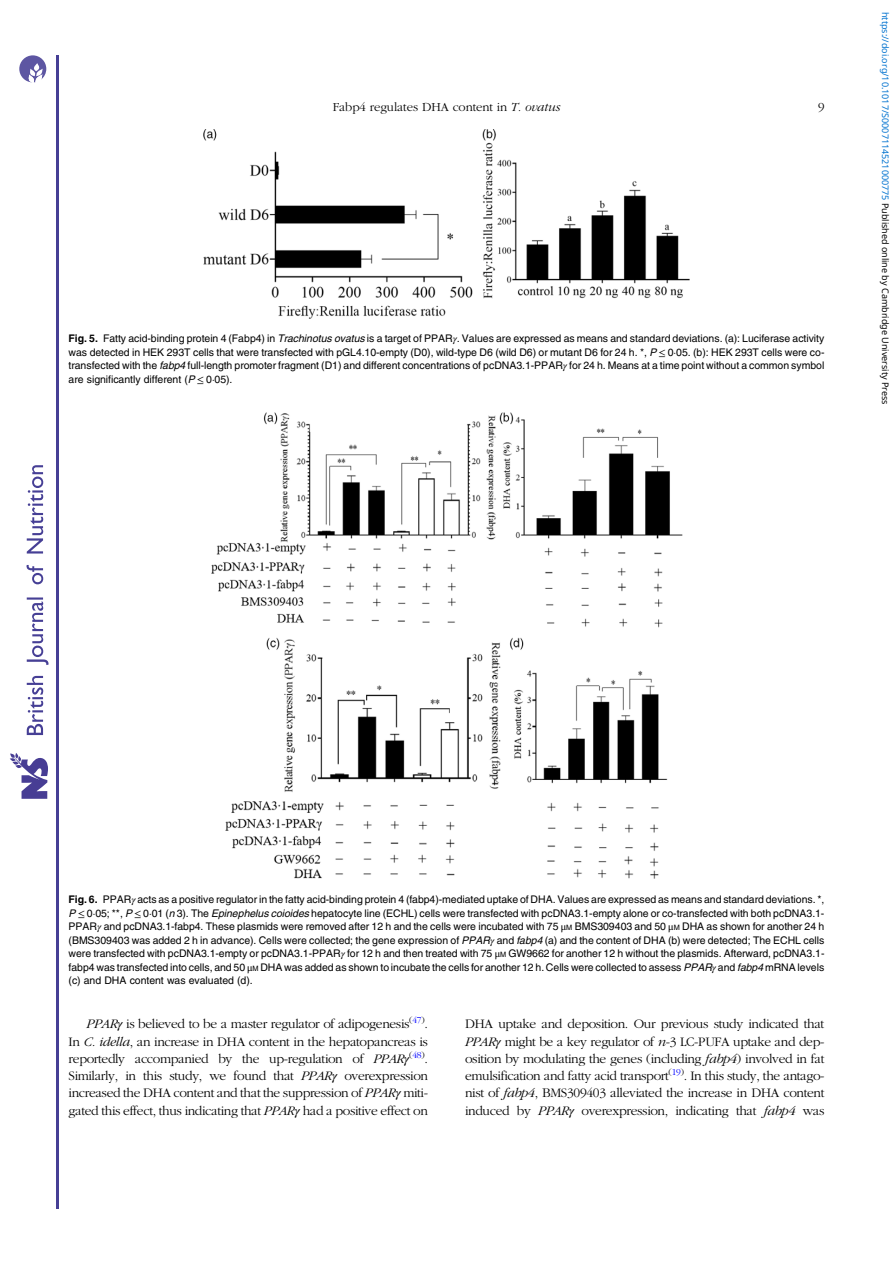
<style>
.page{position:relative;width:893px;height:1263px;background:#fff}
.page>*{position:absolute;margin:0;border:0;box-sizing:border-box;transform-origin:0 0}
.t1{font:13.5px/17.2px "Adv OT777 cf 4 fb";letter-spacing:-.02em;color:#000;text-align:justify}
.t2{font:12.75px "Adv OT777 cf 4 fb";color:#000}
.t3{font:10.5px/13.5px "Adv OT82 c 4 f 4 c 4";color:#000;text-align:justify}
.t4{font:9px "Noto Sans";color:#0172cf}
.s1{font-family:"Adv OT4 e 1564 e 8.I"}
.s2{font-family:"Adv O Tf 3919 c 9 c.B"}
.s3{font-family:"Adv OT7 a 027 dc 5.I"}
.s4{font-family:"Adv O Tdd 3 b 7348.I"}
.s5{font-family:"Adv OT8608 a 8 d 1"}
.s6{color:#000}
.s7{font-size:7.35px}
</style>
<div class="page">
<hr style="left:56px;top:55px;width:2px;height:1153px;background:#463f95">
<svg style="left:10px;top:753px;width:38px;height:46px"></svg>
<svg style="left:26px;top:465px;width:23px;height:270px"></svg>
<svg style="left:19px;top:55px;width:27px;height:27px"></svg>
<img style="left:203px;top:129px;width:486px;height:189px">
<img style="left:211px;top:413px;width:471px;height:466px">
<p class="t2" style="left:333px;top:102px;width:229px">Fabp4 regulates DHA content in <span class="s1">T. ovatus</span></p>
<p class="t2" style="left:818px;top:102px;width:8px">9</p>
<p class="t3" style="left:69px;top:333px;width:757px"><span class="s2">Fig. 5.</span> Fatty acid-binding protein 4 (Fabp4) in <span class="s3">Trachinotus ovatus</span> is a target of PPAR<span class="s4">γ</span><span class="s3">.</span> Values are expressed as means and standard deviations. (a): Luciferase activity was detected in HEK 293T cells that were transfected with pGL4.10-empty (D0), wild-type D6 (wild D6) or mutant D6 for 24 h. *, <span class="s3">P</span> <span class="s5">≤</span> 0<span class="s5">·</span>05. (b): HEK 293T cells were co&shy;transfected with the <span class="s3">fabp4</span> full-length promoter fragment (D1) and different concentrations of pcDNA3.1-PPAR<span class="s4">γ</span> for 24 h. Means at a time point without a common symbol are significantly different (<span class="s3">P</span> <span class="s5">≤</span> 0<span class="s5">·</span>05).</p>
<p class="t4" style="left:892px;top:12px;width:394px;rotate:90deg">https://doi.org/10.1017/S0007114521000775 <span class="s6">Published online by Cambridge University Press</span></p>
<p class="t3" style="left:69px;top:893px;width:757px"><span class="s2">Fig. 6.</span> PPAR<span class="s4">γ</span> acts as a positive regulator in the fatty acid-binding protein 4 (fabp4)-mediated uptake of DHA. Values are expressed as means and standard deviations. *, <span class="s3">P</span> <span class="s5">≤</span> 0<span class="s5">·</span>05; **, <span class="s3">P</span> <span class="s5">≤</span> 0<span class="s5">·</span>01 (<span class="s3">n</span> 3). The <span class="s3">Epinephelus coioides</span> hepatocyte line (ECHL) cells were transfected with pcDNA3.1-empty alone or co-transfected with both pcDNA3.1- PPAR<span class="s4">γ</span> and pcDNA3.1-fabp4. These plasmids were removed after 12 h and the cells were incubated with 75 <span class="s5">μ</span><span class="s7">M</span> BMS309403 and 50 <span class="s5">μ</span><span class="s7">M</span> DHA as shown for another 24 h (BMS309403 was added 2 h in advance). Cells were collected; the gene expression of <span class="s3">PPAR</span><span class="s4">γ</span> and <span class="s3">fabp4</span> (a) and the content of DHA (b) were detected; The ECHL cells were transfected with pcDNA3.1-empty or pcDNA3.1-PPAR<span class="s4">γ</span> for 12 h and then treated with 75 <span class="s5">μ</span><span class="s7">M</span> GW9662 for another 12 h without the plasmids. Afterward, pcDNA3.1- fabp4 was transfected into cells, and 50 <span class="s5">μ</span><span class="s7">M</span> DHA was added as shown to incubate the cells for another 12 h. Cells were collected to assess <span class="s3">PPAR</span><span class="s4">γ</span> and <span class="s3">fabp4</span> mRNA levels (c) and DHA content was evaluated (d).</p>
<p class="t1" style="left:69px;top:1016px;width:361px;text-indent:18px"><span class="s1">PPAR</span><span class="s4">γ</span> is believed to be a master regulator of adipogenesis<sup>(</sup><sup>47</sup><sup>)</sup>.<br>In <span class="s1">C. idella</span>, an increase in DHA content in the hepatopancreas is reportedly accompanied by the up-regulation of <span class="s1">PPAR</span><span class="s4">γ</span><sup>(</sup><sup>48</sup><sup>)</sup>.<br>Similarly, in this study, we found that <span class="s1">PPAR</span><span class="s4">γ</span> overexpression increased the DHA content and that the suppression of <span class="s1">PPAR</span><span class="s4">γ</span> miti&shy;gated this effect, thus indicating that <span class="s1">PPAR</span><span class="s4">γ</span> had a positive effect on</p>
<p class="t1" style="left:465px;top:1016px;width:361px">DHA uptake and deposition. Our previous study indicated that <span class="s1">PPAR</span><span class="s4">γ</span> might be a key regulator of <span class="s1">n</span>-3 LC-PUFA uptake and dep&shy;osition by modulating the genes (including <span class="s1">fabp4</span>) involved in fat emulsification and fatty acid transport<sup>(</sup><sup>19</sup><sup>)</sup>. In this study, the antago&shy;nist of <span class="s1">fabp4</span>, BMS309403 alleviated the increase in DHA content induced by <span class="s1">PPAR</span><span class="s4">γ</span> overexpression, indicating that <span class="s1">fabp4</span> was</p>
</div>
